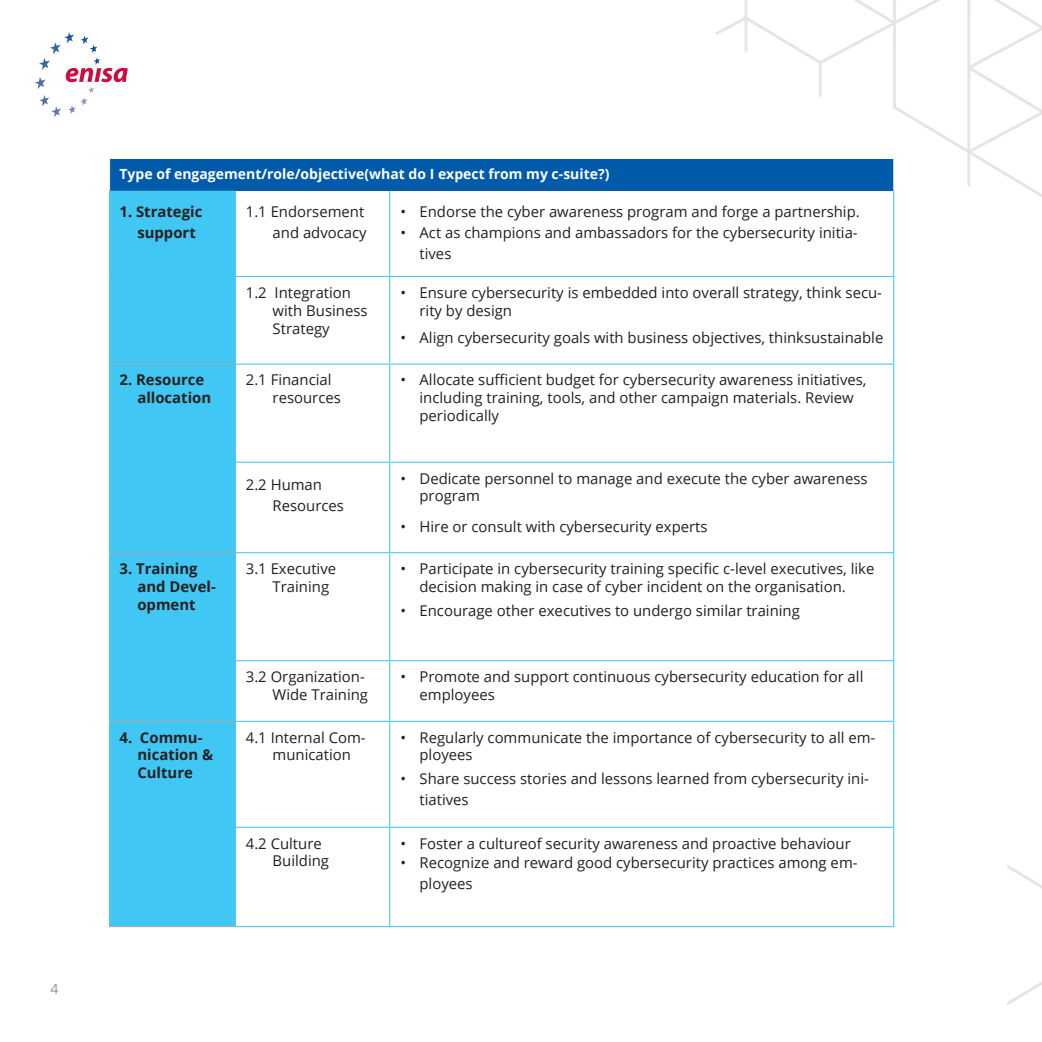
<style>
.page{position:relative;width:1042px;height:1042px;background:#fff}
.page>*{position:absolute;margin:0;border:0;box-sizing:border-box;transform-origin:0 0}
.text{font:14.88px/17.8px "Open Sans";color:#231f20}
.text-2{font:700 14.88px/17.8px "Open Sans";color:#231f20}
.text_tab{font:700 14px "Open Sans";color:#fff}
.t1{font:300 14px "Open Sans";color:#57585a}
</style>
<div class="page">
<svg style="left:1007px;top:865px;width:35px;height:140px"></svg>
<svg style="left:715px;top:0;width:327px;height:258px"></svg>
<div style="left:110px;top:159px;width:784px;height:32px;background:#015aaa"></div>
<div style="left:110px;top:191px;width:126px;height:735px;background:#40c7f4"></div>
<hr style="left:389px;top:191px;width:1px;height:85px;background:#40c7f4">
<hr style="left:893px;top:191px;width:1px;height:85px;background:#40c7f4">
<hr style="left:236px;top:276px;width:154px;height:1px;background:#40c7f4">
<hr style="left:390px;top:276px;width:504px;height:1px;background:#40c7f4">
<hr style="left:389px;top:277px;width:1px;height:87px;background:#40c7f4">
<hr style="left:893px;top:277px;width:1px;height:87px;background:#40c7f4">
<hr style="left:236px;top:364px;width:154px;height:1px;background:#40c7f4">
<hr style="left:390px;top:364px;width:504px;height:1px;background:#40c7f4">
<hr style="left:389px;top:365px;width:1px;height:97px;background:#40c7f4">
<hr style="left:893px;top:365px;width:1px;height:97px;background:#40c7f4">
<hr style="left:236px;top:462px;width:154px;height:1px;background:#40c7f4">
<hr style="left:390px;top:462px;width:504px;height:1px;background:#40c7f4">
<hr style="left:389px;top:463px;width:1px;height:89px;background:#40c7f4">
<hr style="left:893px;top:463px;width:1px;height:89px;background:#40c7f4">
<hr style="left:236px;top:552px;width:154px;height:1px;background:#40c7f4">
<hr style="left:390px;top:552px;width:504px;height:1px;background:#40c7f4">
<hr style="left:389px;top:553px;width:1px;height:107px;background:#40c7f4">
<hr style="left:893px;top:553px;width:1px;height:107px;background:#40c7f4">
<hr style="left:236px;top:660px;width:154px;height:1px;background:#40c7f4">
<hr style="left:390px;top:660px;width:504px;height:1px;background:#40c7f4">
<hr style="left:389px;top:661px;width:1px;height:60px;background:#40c7f4">
<hr style="left:893px;top:661px;width:1px;height:60px;background:#40c7f4">
<hr style="left:236px;top:721px;width:154px;height:1px;background:#40c7f4">
<hr style="left:390px;top:721px;width:504px;height:1px;background:#40c7f4">
<hr style="left:389px;top:722px;width:1px;height:105px;background:#40c7f4">
<hr style="left:893px;top:722px;width:1px;height:105px;background:#40c7f4">
<hr style="left:236px;top:827px;width:154px;height:1px;background:#40c7f4">
<hr style="left:390px;top:827px;width:504px;height:1px;background:#40c7f4">
<hr style="left:389px;top:828px;width:1px;height:98px;background:#40c7f4">
<hr style="left:893px;top:828px;width:1px;height:98px;background:#40c7f4">
<hr style="left:236px;top:926px;width:154px;height:1px;background:#40c7f4">
<hr style="left:390px;top:926px;width:504px;height:1px;background:#40c7f4">
<hr style="left:893px;top:159px;width:1px;height:32px;background:#fff">
<hr style="left:109px;top:191px;width:1px;height:85px;background:#40c7f4">
<hr style="left:109px;top:276px;width:1px;height:88px;background:#40c7f4">
<hr style="left:109px;top:364px;width:1px;height:98px;background:#40c7f4">
<hr style="left:109px;top:462px;width:1px;height:91px;background:#40c7f4">
<hr style="left:109px;top:553px;width:1px;height:108px;background:#40c7f4">
<hr style="left:109px;top:661px;width:1px;height:60px;background:#40c7f4">
<hr style="left:109px;top:721px;width:1px;height:106px;background:#40c7f4">
<hr style="left:109px;top:827px;width:1px;height:99px;background:#40c7f4">
<hr style="left:110px;top:364px;width:126px;height:1px;background:#a8a9ad">
<hr style="left:110px;top:552px;width:126px;height:1px;background:#a8a9ad">
<hr style="left:110px;top:721px;width:126px;height:1px;background:#a8a9ad">
<hr style="left:109px;top:926px;width:127px;height:1px;background:#a8a9ad">
<svg style="left:35px;top:32px;width:93px;height:85px"></svg>
<p class="t1" style="left:51px;top:979px;width:9px">4</p>
<p class="text_tab" style="left:119px;top:164px;width:491px">Type of engagement/role/objective(what do I expect from my c-suite?)</p>
<p class="text-2" style="left:137px;top:201px;width:66px;line-height:21px;text-indent:-18px">1. Strategic support</p>
<p class="text" style="left:246px;top:201px;width:122px;line-height:21px;text-align:right">1.1 Endorsement and advocacy</p>
<p class="text" style="left:401px;top:202px;width:461px">• Endorse the cyber awareness program and forge a partnership.</p>
<p class="text" style="left:419px;top:222px;width:440px;line-height:21px;text-indent:-19px">• Act as champions and ambassadors for the cybersecurity initia&shy;tives</p>
<p class="text" style="left:273px;top:283px;width:96px;text-indent:-27px">1.2 Integration with Business<br>Strategy</p>
<p class="text" style="left:419px;top:283px;width:464px;text-indent:-19px">• Ensure cybersecurity is embedded into overall strategy, think secu&shy;rity by design</p>
<p class="text" style="left:401px;top:328px;width:484px">• Align cybersecurity goals with business objectives, thinksustainable</p>
<p class="text-2" style="left:137px;top:371px;width:75px;text-indent:-18px">2. Resource allocation</p>
<p class="text" style="left:273px;top:371px;width:70px;text-indent:-27px">2.1 Financial resources</p>
<p class="text" style="left:419px;top:371px;width:448px;text-indent:-19px">• Allocate sufficient budget for cybersecurity awareness initiatives, including training, tools, and other campaign materials. Review periodically</p>
<p class="text" style="left:273px;top:474px;width:73px;line-height:21px;text-indent:-27px">2.2 Human<br>Resources</p>
<p class="text" style="left:419px;top:469px;width:450px;text-indent:-19px">• Dedicate personnel to manage and execute the cyber awareness program</p>
<p class="text" style="left:401px;top:517px;width:308px">• Hire or consult with cybersecurity experts</p>
<p class="text-2" style="left:137px;top:559px;width:80px;text-indent:-18px">3. Training and Devel&shy;opment</p>
<p class="text" style="left:273px;top:559px;width:65px;text-indent:-27px">3.1 Executive<br>Training</p>
<p class="text" style="left:419px;top:559px;width:456px;text-indent:-19px">• Participate in cybersecurity training specific c-level executives, like decision making in case of cyber incident on the organisation.</p>
<p class="text" style="left:401px;top:601px;width:401px">• Encourage other executives to undergo similar training</p>
<p class="text" style="left:246px;top:667px;width:124px;text-align:right">3.2 Organization-<br>Wide Training</p>
<p class="text" style="left:419px;top:667px;width:445px;text-indent:-19px">• Promote and support continuous cybersecurity education for all employees</p>
<p class="text-2" style="left:137px;top:728px;width:77px;text-indent:-18px">4. Commu&shy;nication &amp;<br>Culture</p>
<p class="text" style="left:273px;top:728px;width:95px;text-indent:-27px">4.1 Internal Com&shy;munication</p>
<p class="text" style="left:419px;top:728px;width:457px;text-indent:-19px">• Regularly communicate the importance of cybersecurity to all em&shy;ployees</p>
<p class="text" style="left:419px;top:768px;width:451px;line-height:21px;text-indent:-19px">• Share success stories and lessons learned from cybersecurity ini&shy;tiatives</p>
<p class="text" style="left:273px;top:834px;width:58px;text-indent:-27px">4.2 Culture<br>Building</p>
<p class="text" style="left:401px;top:834px;width:452px">• Foster a cultureof security awareness and proactive behaviour</p>
<p class="text" style="left:419px;top:852px;width:439px;line-height:21px;text-indent:-19px">• Recognize and reward good cybersecurity practices among em&shy;ployees</p>
</div>
